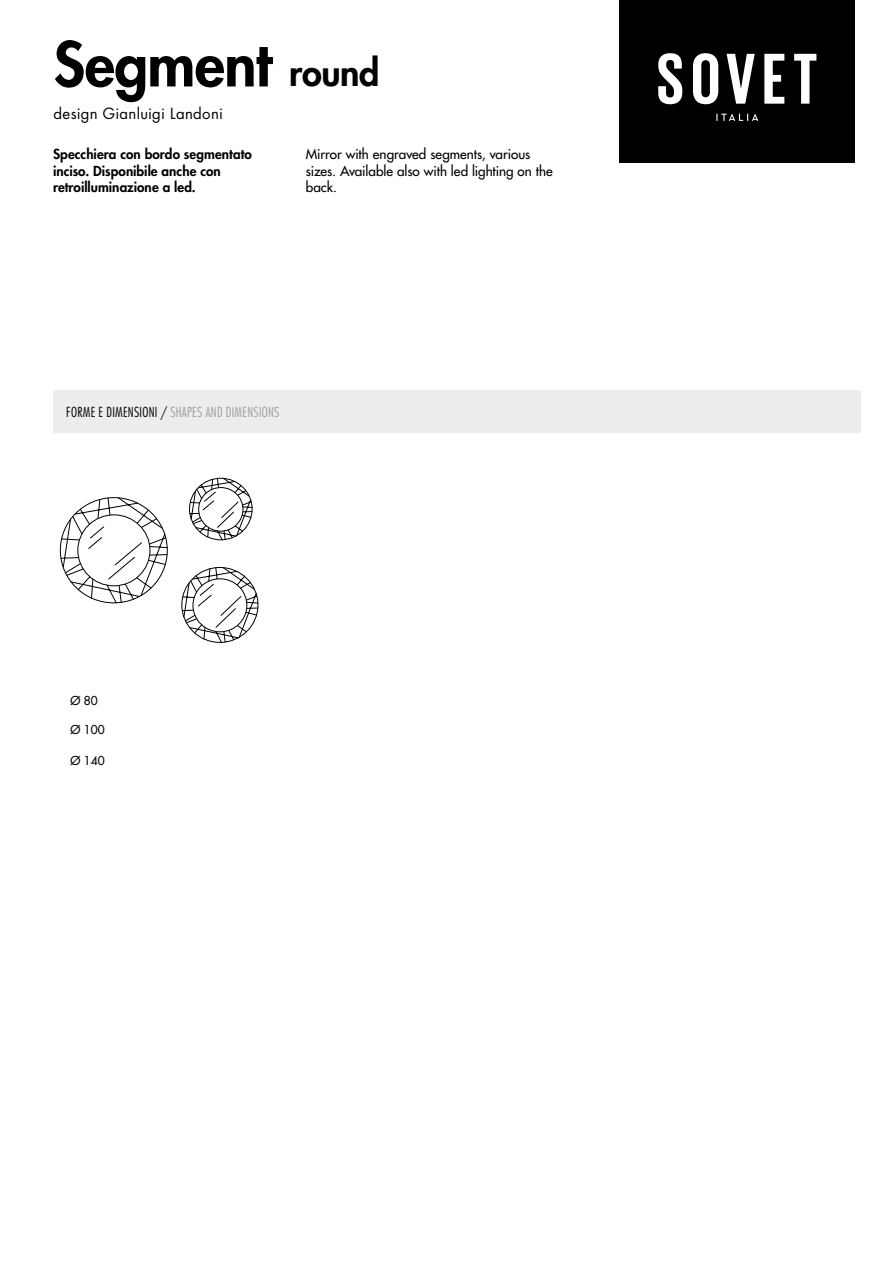
<style>
.page{position:relative;width:893px;height:1263px;background:#fff}
.page>*{position:absolute;margin:0;border:0;box-sizing:border-box;transform-origin:0 0}
.t1{font:800 60px "Futura Std";letter-spacing:-.01em;color:#000}
.t2{font:15px "Futura Std";letter-spacing:.015em;color:#000}
.t3{font:500 13.5px/16.5px "Futura Std";color:#000}
.t4{font:800 13.5px/16.5px "Futura Std";letter-spacing:.005em;color:#000}
.t5{font:300 condensed 13.5px "Futura Std";letter-spacing:.02em;color:#9c9e9f}
.t6{font:500 12px "Futura Std";color:#000}
.s1{font-size:36px}
.s2{color:#000}
</style>
<div class="page">
<div style="left:620px;top:0;width:235px;height:163px;background:#000"></div>
<svg style="left:716px;top:114px;width:42px;height:7px"></svg>
<svg style="left:658px;top:53px;width:158px;height:51px"></svg>
<div style="left:53px;top:390px;width:808px;height:43px;background:#eceded"></div>
<svg style="left:60px;top:478px;width:198px;height:165px"></svg>
<h1 class="t1" style="left:53px;top:26px;width:328px">Segment <span class="s1">round</span></h1>
<p class="t2" style="left:53px;top:104px;width:171px">design Gianluigi Landoni</p>
<p class="t4" style="left:53px;top:146px;width:201px">Specchiera con bordo segmentato inciso. Disponibile anche con retroilluminazione a led.</p>
<p class="t3" style="left:306px;top:146px;width:248px">Mirror with engraved segments, various sizes. Available also with led lighting on the back.</p>
<p class="t5" style="left:66px;top:404px;width:215px"><span class="s2">FORME E DIMENSIONI /</span> SHAPES AND DIMENSIONS</p>
<p class="t6" style="left:70px;top:693px;width:29px">Ø 80</p>
<p class="t6" style="left:70px;top:722px;width:36px">Ø 100</p>
<p class="t6" style="left:70px;top:753px;width:36px">Ø 140</p>
</div>
